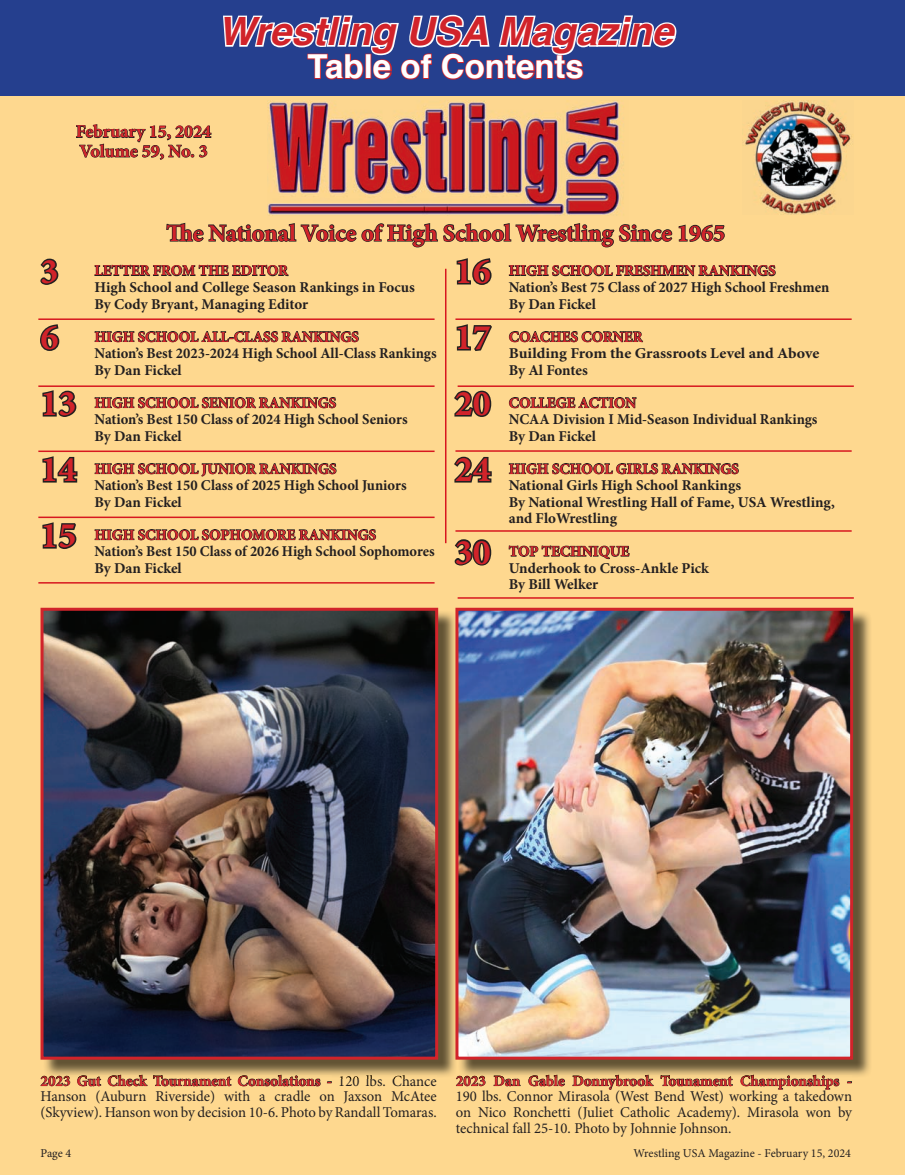
<style>
.page{position:relative;width:905px;height:1175px;background:#fff}
.page>*{position:absolute;margin:0;border:0;box-sizing:border-box;transform-origin:0 0}
.t1{font:italic 700 39px "Helvetica";color:#d1232a}
.t2{font:700 36px "Minion Pro";color:#d1232a}
.t3{font:700 33px "Helvetica";color:#fff}
.t4{font:700 24px "Minion Pro";color:#d1232a}
.t5{font:700 18px/19.5px "Minion Pro";color:#d1232a}
.t6{font:700 15px/16.5px "Minion Pro";color:#231f20}
.t7{font:15px/15.8px "Minion Pro";letter-spacing:-.005em;color:#231f20;text-align:justify}
.t8{font:700 15px "Minion Pro";color:#d1232a}
.t9{font:700 15px/16.5px "Minion Pro";color:#231f20;scale:.96 1}
.t10{font:700 15px/16.5px "Minion Pro";color:#231f20;scale:1.06 1}
.t11{font:12px "Minion Pro";color:#231f20}
.s1{font-weight:700;color:#d1232a}
</style>
<div class="page">
<div style="left:0;top:96px;width:904px;height:1078px;background:#fed88f"></div>
<div style="left:0;top:0;width:904px;height:96px;background:#253f8e"></div>
<svg style="left:223px;top:14px;width:454px;height:66px"></svg>
<svg style="left:40px;top:260px;width:19px;height:25px"></svg>
<svg style="left:40px;top:324px;width:20px;height:27px"></svg>
<svg style="left:94px;top:331px;width:265px;height:11px"></svg>
<svg style="left:42px;top:390px;width:35px;height:27px"></svg>
<svg style="left:94px;top:397px;width:242px;height:11px"></svg>
<svg style="left:42px;top:456px;width:36px;height:27px"></svg>
<svg style="left:42px;top:522px;width:35px;height:27px"></svg>
<svg style="left:94px;top:463px;width:282px;height:78px"></svg>
<svg style="left:94px;top:222px;width:682px;height:84px"></svg>
<svg style="left:456px;top:324px;width:36px;height:27px"></svg>
<svg style="left:508px;top:331px;width:135px;height:11px"></svg>
<svg style="left:454px;top:390px;width:38px;height:27px"></svg>
<svg style="left:508px;top:396px;width:129px;height:12px"></svg>
<svg style="left:454px;top:456px;width:38px;height:27px"></svg>
<svg style="left:508px;top:463px;width:231px;height:11px"></svg>
<svg style="left:454px;top:539px;width:38px;height:27px"></svg>
<svg style="left:508px;top:545px;width:122px;height:14px"></svg>
<svg style="left:76px;top:124px;width:136px;height:36px"></svg>
<hr style="left:445px;top:269px;width:1px;height:274px;background:#d7171f">
<hr style="left:38px;top:318px;width:396px;height:2px;background:#d7171f">
<hr style="left:38px;top:385px;width:396px;height:2px;background:#d7171f">
<hr style="left:457px;top:385px;width:396px;height:2px;background:#d7171f">
<hr style="left:455px;top:318px;width:396px;height:2px;background:#d7171f">
<img style="left:43px;top:610px;width:827px;height:466px">
<img style="left:70px;top:1075px;width:261px;height:1px">
<svg style="left:41px;top:1075px;width:29px;height:11px"></svg>
<svg style="left:77px;top:1075px;width:24px;height:11px"></svg>
<svg style="left:108px;top:1074px;width:39px;height:12px"></svg>
<svg style="left:153px;top:1075px;width:78px;height:11px"></svg>
<svg style="left:238px;top:1074px;width:83px;height:12px"></svg>
<img style="left:340px;top:1075px;width:96px;height:3px">
<img style="left:44px;top:611px;width:390px;height:444px">
<div style="left:40px;top:607px;width:398px;height:452px;border:3px solid #d1232a"></div>
<img style="left:485px;top:1075px;width:367px;height:1px">
<svg style="left:456px;top:1075px;width:29px;height:11px"></svg>
<svg style="left:493px;top:1075px;width:27px;height:11px"></svg>
<svg style="left:528px;top:1074px;width:37px;height:12px"></svg>
<svg style="left:572px;top:1074px;width:81px;height:16px"></svg>
<svg style="left:660px;top:1075px;width:73px;height:11px"></svg>
<svg style="left:740px;top:1074px;width:99px;height:15px"></svg>
<img style="left:459px;top:611px;width:390px;height:444px">
<div style="left:455px;top:607px;width:398px;height:452px;border:3px solid #d1232a"></div>
<img style="left:267px;top:100px;width:357px;height:116px">
<img style="left:742px;top:100px;width:110px;height:115px">
<hr style="left:38px;top:450px;width:396px;height:2px;background:#d7171f">
<hr style="left:455px;top:450px;width:396px;height:2px;background:#d7171f">
<hr style="left:38px;top:516px;width:396px;height:2px;background:#d7171f">
<hr style="left:455px;top:530px;width:396px;height:2px;background:#d7171f">
<hr style="left:38px;top:582px;width:396px;height:1px;background:#d7171f">
<hr style="left:457px;top:597px;width:396px;height:1px;background:#d7171f">
<h1 class="t1" style="left:218px;top:-1px;width:457px">Wrestling USA Magazine</h1>
<h3 class="t3" style="left:307px;top:40px;width:278px">Table of Contents</h3>
<p class="t5" style="left:76px;top:122px;width:137px">February 15, 2024<br>Volume 59, No. 3</p>
<h3 class="t4" style="left:166px;top:216px;width:560px">The National Voice of High School Wrestling Since 1965</h3>
<h2 class="t2" style="left:40px;top:246px;width:19px">3</h2>
<p class="t8" style="left:94px;top:260px;width:195px">LETTER FROM THE EDITOR</p>
<p class="t6" style="left:94px;top:279px;width:322px">High School and College Season Rankings in Focus<br>By Cody Bryant, Managing Editor</p>
<h2 class="t2" style="left:40px;top:312px;width:19px">6</h2>
<p class="t8" style="left:94px;top:326px;width:266px">HIGH SCHOOL ALL-CLASS RANKINGS</p>
<p class="t6" style="left:94px;top:345px;width:343px">Nation’s Best 2023-2024 High School All-Class Rankings<br>By Dan Fickel</p>
<h2 class="t2" style="left:40px;top:378px;width:37px">13</h2>
<p class="t8" style="left:94px;top:392px;width:243px">HIGH SCHOOL SENIOR RANKINGS</p>
<p class="t6" style="left:94px;top:411px;width:314px">Nation’s Best 150 Class of 2024 High School Seniors<br>By Dan Fickel</p>
<h2 class="t2" style="left:40px;top:444px;width:37px">14</h2>
<p class="t8" style="left:94px;top:458px;width:243px">HIGH SCHOOL JUNIOR RANKINGS</p>
<p class="t6" style="left:94px;top:477px;width:313px">Nation’s Best 150 Class of 2025 High School Juniors<br>By Dan Fickel</p>
<h2 class="t2" style="left:40px;top:510px;width:37px">15</h2>
<p class="t8" style="left:94px;top:524px;width:283px">HIGH SCHOOL SOPHOMORE RANKINGS</p>
<p class="t9" style="left:94px;top:543px;width:356px">Nation’s Best 150 Class of 2026 High School Sophomores<br>By Dan Fickel</p>
<h2 class="t2" style="left:454px;top:246px;width:37px">16</h2>
<p class="t8" style="left:508px;top:260px;width:268px">HIGH SCHOOL FRESHMEN RANKINGS</p>
<p class="t6" style="left:508px;top:279px;width:322px">Nation’s Best 75 Class of 2027 High School Freshmen<br>By Dan Fickel</p>
<h2 class="t2" style="left:454px;top:312px;width:37px">17</h2>
<p class="t8" style="left:508px;top:326px;width:135px">COACHES CORNER</p>
<p class="t10" style="left:508px;top:345px;width:294px">Building From the Grassroots Level and Above<br>By Al Fontes</p>
<h2 class="t2" style="left:454px;top:378px;width:37px">20</h2>
<p class="t8" style="left:508px;top:392px;width:129px">COLLEGE ACTION</p>
<p class="t6" style="left:508px;top:411px;width:310px">NCAA Division I Mid-Season Individual Rankings<br>By Dan Fickel</p>
<h2 class="t2" style="left:454px;top:444px;width:37px">24</h2>
<p class="t8" style="left:508px;top:458px;width:231px">HIGH SCHOOL GIRLS RANKINGS</p>
<p class="t6" style="left:508px;top:477px;width:327px">National Girls High School Rankings<br>By National Wrestling Hall of Fame, USA Wrestling, and FloWrestling</p>
<h2 class="t2" style="left:454px;top:527px;width:37px">30</h2>
<p class="t8" style="left:508px;top:541px;width:122px">TOP TECHNIQUE</p>
<p class="t6" style="left:508px;top:559px;width:202px">Underhook to Cross-Ankle Pick<br>By Bill Welker</p>
<p class="t7" style="left:40px;top:1073px;width:398px"><span class="s1">2023 Gut Check Tournament Consolations -</span> 120 lbs. Chance Hanson (Auburn Riverside) with a cradle on Jaxson McAtee (Skyview). Hanson won by decision 10-6. Photo by Randall Tomaras.</p>
<p class="t8" style="left:456px;top:1070px;width:398px">2023 Dan Gable Donnybrook Tounament Championships -</p>
<p class="t7" style="left:456px;top:1088px;width:398px">190 lbs. Connor Mirasola (West Bend West) working a takedown on Nico Ronchetti (Juliet Catholic Academy). Mirasola won by technical fall 25-10. Photo by Johnnie Johnson.</p>
<p class="t11" style="left:40px;top:1144px;width:32px">Page 4</p>
<p class="t11" style="left:633px;top:1144px;width:219px">Wrestling USA Magazine - February 15, 2024</p>
</div>
